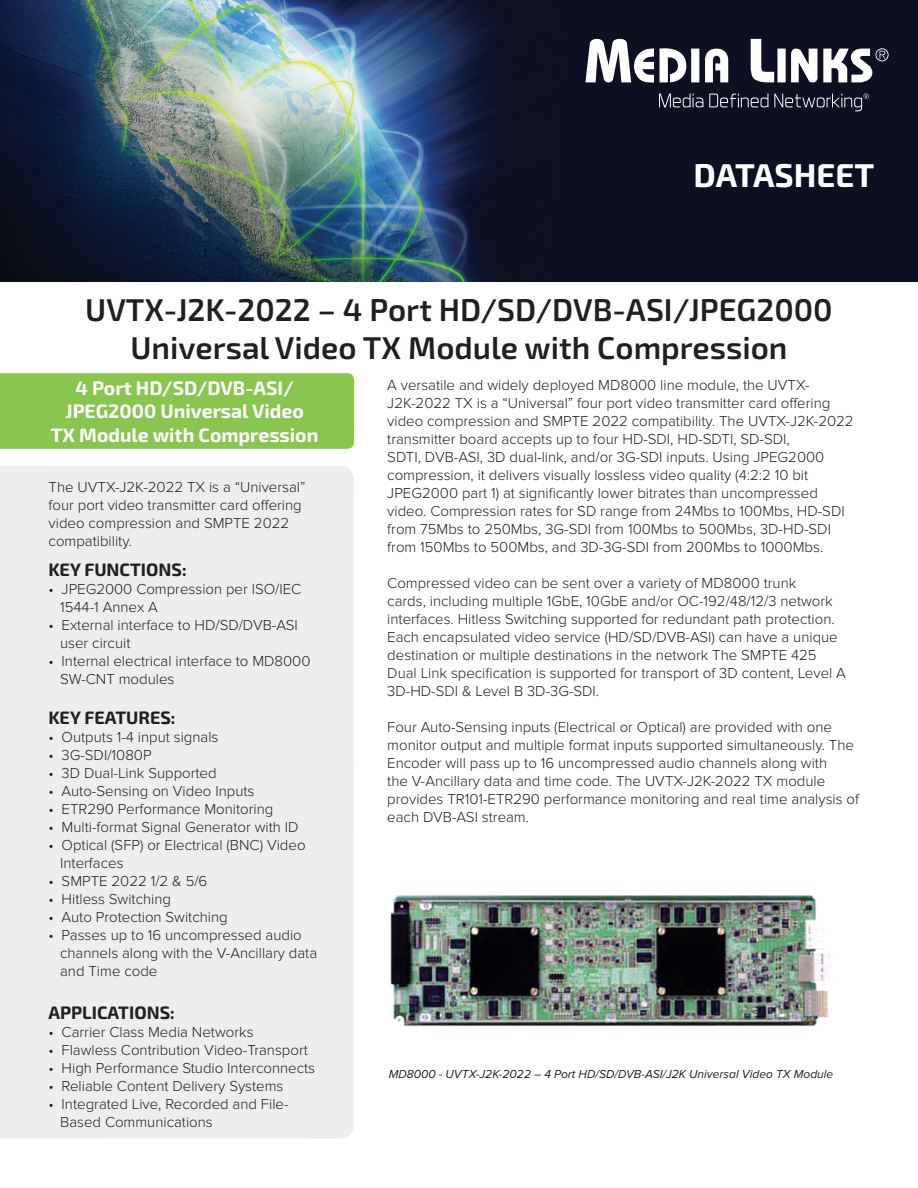
<style>
.page{position:relative;width:918px;height:1188px;background:#fff}
.page>*{position:absolute;margin:0;border:0;box-sizing:border-box;transform-origin:0 0}
.t1{font:700 33px "Exo 2.0";color:#fff}
.t2{font:600 31.5px/37.8px "Exo 2.0";color:#231f20;text-align:center}
.t3{font:700 19.5px/23.4px "Exo 2.0";color:#fff;text-align:center}
.t4{font:700 18px "Exo 2.0";color:#231f20}
.t5{font:300 15px/18px "Proxima Nova";color:#231f20}
.t6{font:italic 12px "Proxima Nova";color:#231f20}
</style>
<div class="page">
<img style="left:0;top:0;width:918px;height:282px">
<svg style="left:585px;top:39px;width:304px;height:45px"></svg>
<svg style="left:659px;top:94px;width:44px;height:13px"></svg>
<svg style="left:709px;top:94px;width:59px;height:13px"></svg>
<svg style="left:774px;top:94px;width:95px;height:17px;background:#363848"></svg>
<div style="left:0;top:373px;width:354px;height:76px;background:#89c650"></div>
<div style="left:0;top:466px;width:354px;height:673px;background:#eeeeef"></div>
<img style="left:390px;top:895px;width:441px;height:132px">
<h1 class="t1" style="left:693px;top:155px;width:182px">DATASHEET</h1>
<h2 class="t2" style="left:85px;top:292px;width:749px">UVTX-J2K-2022 – 4 Port HD/SD/DVB-ASI/JPEG2000<br>Universal Video TX Module with Compression</h2>
<h3 class="t3" style="left:51px;top:377px;width:269px">4 Port HD/SD/DVB-ASI/<br>JPEG2000 Universal Video<br>TX Module with Compression</h3>
<p class="t5" style="left:49px;top:478px;width:258px">The UVTX-J2K-2022 TX is a “Universal” four port video transmitter card offering video compression and SMPTE 2022 compatibility.</p>
<p class="t4" style="left:48px;top:559px;width:140px">KEY FUNCTIONS:</p>
<p class="t5" style="left:60px;top:581px;width:243px;text-indent:-12px">• JPEG2000 Compression per ISO/IEC<br>1544-1 Annex A</p>
<p class="t5" style="left:60px;top:617px;width:239px;text-indent:-12px">• External interface to HD/SD/DVB-ASI user circuit</p>
<p class="t5" style="left:60px;top:653px;width:252px;text-indent:-12px">• Internal electrical interface to MD8000<br>SW-CNT modules</p>
<p class="t4" style="left:48px;top:707px;width:129px">KEY FEATURES:</p>
<p class="t5" style="left:48px;top:728px;width:172px">• Outputs 1-4 input signals</p>
<p class="t5" style="left:48px;top:746px;width:105px">• 3G-SDI/1080P</p>
<p class="t5" style="left:48px;top:764px;width:170px">• 3D Dual-Link Supported</p>
<p class="t5" style="left:48px;top:782px;width:207px">• Auto-Sensing on Video Inputs</p>
<p class="t5" style="left:48px;top:800px;width:226px">• ETR290 Performance Monitoring</p>
<p class="t5" style="left:48px;top:818px;width:252px">• Multi-format Signal Generator with ID</p>
<p class="t5" style="left:60px;top:836px;width:247px;text-indent:-12px">• Optical (SFP) or Electrical (BNC) Video<br>Interfaces</p>
<p class="t5" style="left:48px;top:872px;width:160px">• SMPTE 2022 1/2 &amp; 5/6</p>
<p class="t5" style="left:48px;top:890px;width:124px">• Hitless Switching</p>
<p class="t5" style="left:48px;top:908px;width:181px">• Auto Protection Switching</p>
<p class="t5" style="left:60px;top:926px;width:259px;text-indent:-12px">• Passes up to 16 uncompressed audio channels along with the V-Ancillary data and Time code</p>
<p class="t4" style="left:48px;top:1002px;width:128px">APPLICATIONS:</p>
<p class="t5" style="left:48px;top:1023px;width:207px">• Carrier Class Media Networks</p>
<p class="t5" style="left:48px;top:1041px;width:261px">• Flawless Contribution Video-Transport</p>
<p class="t5" style="left:48px;top:1059px;width:268px">• High Performance Studio Interconnects</p>
<p class="t5" style="left:48px;top:1077px;width:236px">• Reliable Content Delivery Systems</p>
<p class="t5" style="left:60px;top:1095px;width:230px;text-indent:-12px">• Integrated Live, Recorded and File-<br>Based Communications</p>
<p class="t5" style="left:387px;top:376px;width:468px">A versatile and widely deployed MD8000 line module, the UVTX-J2K-2022 TX is a “Universal” four port video transmitter card offering video compression and SMPTE 2022 compatibility. The UVTX-J2K-2022 transmitter board accepts up to four HD-SDI, HD-SDTI, SD-SDI,<br>SDTI, DVB-ASI, 3D dual-link, and/or 3G-SDI inputs. Using JPEG2000 compression, it delivers visually lossless video quality (4:2:2 10 bit JPEG2000 part 1) at significantly lower bitrates than uncompressed video. Compression rates for SD range from 24Mbs to 100Mbs, HD-SDI from 75Mbs to 250Mbs, 3G-SDI from 100Mbs to 500Mbs, 3D-HD-SDI from 150Mbs to 500Mbs, and 3D-3G-SDI from 200Mbs to 1000Mbs.</p>
<p class="t5" style="left:387px;top:574px;width:460px">Compressed video can be sent over a variety of MD8000 trunk<br>cards, including multiple 1GbE, 10GbE and/or OC-192/48/12/3 network interfaces. Hitless Switching supported for redundant path protection.<br>Each encapsulated video service (HD/SD/DVB-ASI) can have a unique destination or multiple destinations in the network The SMPTE 425<br>Dual Link specification is supported for transport of 3D content, Level A 3D-HD-SDI &amp; Level B 3D-3G-SDI.</p>
<p class="t5" style="left:387px;top:718px;width:473px">Four Auto-Sensing inputs (Electrical or Optical) are provided with one monitor output and multiple format inputs supported simultaneously. The Encoder will pass up to 16 uncompressed audio channels along with<br>the V-Ancillary data and time code. The UVTX-J2K-2022 TX module provides TR101-ETR290 performance monitoring and real time analysis of each DVB-ASI stream.</p>
<p class="t6" style="left:389px;top:1067px;width:446px">MD8000 - UVTX-J2K-2022 – 4 Port HD/SD/DVB-ASI/J2K Universal Video TX Module</p>
</div>
